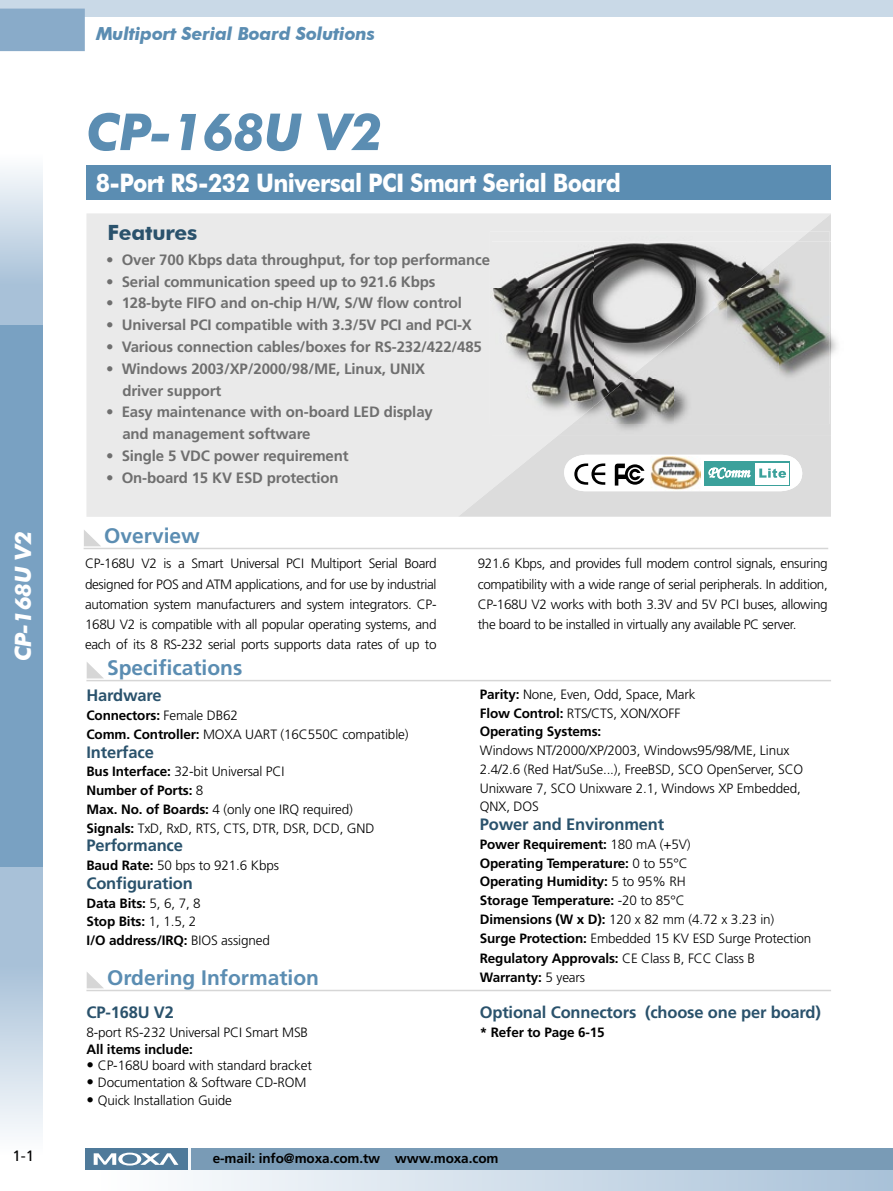
<style>
.page{position:relative;width:893px;height:1191px;background:#fff}
.page>*{position:absolute;margin:0;border:0;box-sizing:border-box;transform-origin:0 0}
.t1{font:italic 700 51px "Futura BT";letter-spacing:-.01em;color:#5b8db2}
.t2{font:700 25.5px "Futura BT";letter-spacing:-.025em;color:#fff;scale:.9 1}
.t3{font:italic 700 22.5px "Futura BT";letter-spacing:-.01em;color:#fff}
.t4{font:700 21px "Frutiger";color:#5b8db2}
.t5{font:700 21px "Futura BT";letter-spacing:-.01em;color:#2a526c}
.t6{font:italic 700 18px "Futura BT";letter-spacing:-.01em;color:#5b8db2}
.t7{font:700 16.5px "Frutiger";letter-spacing:-.01em;color:#2a526c}
.t8{font:700 15px/21.8px "Frutiger";letter-spacing:-.01em;color:#6f6f6f}
.t9{font:15px "Frutiger";color:#000}
.t10{font:300 13.5px/18.8px "Frutiger";letter-spacing:-.01em;color:#000}
.t11{font:700 13.5px/18.8px "Frutiger";letter-spacing:-.01em;color:#000}
.s1{font-weight:700}
.s2{font-weight:300}
.s3{font-weight:700;font-size:15px}
</style>
<div class="page">
<div style="left:85px;top:1148px;width:808px;height:43px;background:linear-gradient(to right,#fff,#a9c2d9)"></div>
<svg style="left:0;top:866px;width:43px;height:267px;background:#bfd1e2"></svg>
<div style="left:0;top:324px;width:43px;height:542px;background:#79a1c2"></div>
<div style="left:0;top:0;width:893px;height:17px;background:#c9d9e7"></div>
<div style="left:0;top:106px;width:43px;height:218px;background:linear-gradient(to bottom,#fff,#9cb9d3)"></div>
<div style="left:192px;top:1148px;width:701px;height:21px;background:#799bb6"></div>
<div style="left:0;top:9px;width:85px;height:42px;background:#89abc9"></div>
<div style="left:85px;top:1148px;width:102px;height:21px;background:#4f7a9a"></div>
<svg style="left:94px;top:1152px;width:84px;height:13px"></svg>
<hr style="left:84px;top:548px;width:744px;height:1px;background:#d6d6d6">
<svg style="left:84px;top:530px;width:17px;height:16px"></svg>
<div style="left:86px;top:213px;width:745px;height:304px;background:#eaeaea"></div>
<svg style="left:458px;top:214px;width:373px;height:303px;background:#e3e3e3"></svg>
<div style="left:86px;top:166px;width:744px;height:34px;background:#5b8db2"></div>
<svg style="left:564px;top:455px;width:238px;height:36px"></svg>
<img style="left:651px;top:456px;width:50px;height:34px">
<img style="left:831px;top:335px;width:7px;height:20px">
<img style="left:492px;top:424px;width:65px;height:12px">
<div style="left:557px;top:388px;width:274px;height:48px;background:#dcdcdc"></div>
<img style="left:830px;top:241px;width:1px;height:147px">
<img style="left:490px;top:231px;width:53px;height:193px">
<div style="left:543px;top:231px;width:254px;height:10px;background:#eaeaea"></div>
<img style="left:797px;top:231px;width:33px;height:10px">
<img style="left:492px;top:241px;width:152px;height:183px">
<img style="left:644px;top:241px;width:51px;height:91px">
<img style="left:695px;top:241px;width:31px;height:46px">
<img style="left:572px;top:378px;width:206px;height:46px">
<img style="left:778px;top:241px;width:52px;height:183px">
<img style="left:623px;top:332px;width:103px;height:46px">
<img style="left:726px;top:241px;width:52px;height:137px">
<img style="left:675px;top:287px;width:52px;height:46px">
<hr style="left:86px;top:680px;width:745px;height:1px;background:#d6d6d6">
<svg style="left:87px;top:662px;width:16px;height:16px"></svg>
<hr style="left:86px;top:989px;width:745px;height:2px;background:#d6d6d6">
<svg style="left:87px;top:972px;width:16px;height:16px"></svg>
<h3 class="t3" style="left:10px;top:661px;width:132px;rotate:-90deg">CP-168U V2</h3>
<p class="t9" style="left:13px;top:1147px;width:23px">1-1</p>
<h3 class="t6" style="left:96px;top:23px;width:280px">Multiport Serial Board Solutions</h3>
<h1 class="t1" style="left:86px;top:101px;width:297px">CP-168U V2</h1>
<h2 class="t2" style="left:96px;top:167px;width:585px">8-Port RS-232 Universal PCI Smart Serial Board</h2>
<h3 class="t5" style="left:108px;top:220px;width:91px">Features</h3>
<p class="t8" style="left:106px;top:249px;width:385px">• Over 700 Kbps data throughput, for top performance</p>
<p class="t8" style="left:106px;top:271px;width:331px">• Serial communication speed up to 921.6 Kbps</p>
<p class="t8" style="left:106px;top:292px;width:357px">• 128-byte FIFO and on-chip H/W, S/W flow control</p>
<p class="t8" style="left:106px;top:314px;width:367px">• Universal PCI compatible with 3.3/5V PCI and PCI-X</p>
<p class="t8" style="left:106px;top:336px;width:377px">• Various connection cables/boxes for RS-232/422/485</p>
<p class="t8" style="left:122px;top:358px;width:304px;text-indent:-16px">• Windows 2003/XP/2000/98/ME, Linux, UNIX driver support</p>
<p class="t8" style="left:122px;top:401px;width:312px;text-indent:-16px">• Easy maintenance with on-board LED display and management software</p>
<p class="t8" style="left:106px;top:445px;width:244px">• Single 5 VDC power requirement</p>
<p class="t8" style="left:106px;top:466px;width:234px">• On-board 15 KV ESD protection</p>
<h3 class="t4" style="left:104px;top:523px;width:97px">Overview</h3>
<p class="t10" style="left:85px;top:554px;width:353px;line-height:20.2px;text-align:justify">CP-168U V2 is a Smart Universal PCI Multiport Serial Board designed for POS and ATM applications, and for use by industrial automation system manufacturers and system integrators. CP-168U V2 is compatible with all popular operating systems, and each of its 8 RS-232 serial ports supports data rates of up to</p>
<p class="t10" style="left:478px;top:554px;width:352px;line-height:20.2px;text-align:justify">921.6 Kbps, and provides full modem control signals, ensuring compatibility with a wide range of serial peripherals. In addition, CP-168U V2 works with both 3.3V and 5V PCI buses, allowing the board to be installed in virtually any available PC server.</p>
<h3 class="t4" style="left:107px;top:655px;width:137px">Specifications</h3>
<p class="t7" style="left:86px;top:686px;width:77px">Hardware</p>
<p class="t10" style="left:86px;top:706px;width:324px"><span class="s1">Connectors:</span> Female DB62<br><span class="s1">Comm. Controller:</span> MOXA UART (16C550C compatible)</p>
<p class="t7" style="left:86px;top:742px;width:69px">Interface</p>
<p class="t10" style="left:86px;top:762px;width:289px"><span class="s1">Bus Interface:</span> 32-bit Universal PCI<br><span class="s1">Number of Ports:</span> 8<br><span class="s1">Max. No. of Boards:</span> 4 (only one IRQ required)<br><span class="s1">Signals:</span> TxD, RxD, RTS, CTS, DTR, DSR, DCD, GND</p>
<p class="t7" style="left:86px;top:836px;width:98px">Performance</p>
<p class="t10" style="left:86px;top:856px;width:194px"><span class="s1">Baud Rate:</span> 50 bps to 921.6 Kbps</p>
<p class="t7" style="left:86px;top:873px;width:108px">Configuration</p>
<p class="t11" style="left:86px;top:893px;width:185px">Data Bits: <span class="s2">5, 6, 7, 8<br></span>Stop Bits: <span class="s2">1, 1.5, 2<br></span>I/O address/IRQ: <span class="s2">BIOS assigned</span></p>
<h3 class="t4" style="left:107px;top:965px;width:213px">Ordering Information</h3>
<p class="t7" style="left:86px;top:1002px;width:89px">CP-168U V2</p>
<p class="t10" style="left:86px;top:1023px;width:223px">8-port RS-232 Universal PCI Smart MSB</p>
<p class="t11" style="left:86px;top:1039px;width:108px">All items include:</p>
<p class="t10" style="left:86px;top:1056px;width:227px"><span class="s3">•</span> CP-168U board with standard bracket</p>
<p class="t10" style="left:86px;top:1072px;width:222px"><span class="s3">•</span> Documentation &amp; Software CD-ROM</p>
<p class="t10" style="left:86px;top:1091px;width:147px"><span class="s3">•</span> Quick Installation Guide</p>
<p class="t10" style="left:480px;top:685px;width:217px"><span class="s1">Parity:</span> None, Even, Odd, Space, Mark<br><span class="s1">Flow Control:</span> RTS/CTS, XON/XOFF<br><span class="s1">Operating Systems:</span></p>
<p class="t10" style="left:480px;top:741px;width:325px">Windows NT/2000/XP/2003, Windows95/98/ME, Linux 2.4/2.6 (Red Hat/SuSe...), FreeBSD, SCO OpenServer, SCO Unixware 7, SCO Unixware 2.1, Windows XP Embedded, QNX, DOS</p>
<p class="t7" style="left:480px;top:814px;width:186px">Power and Environment</p>
<p class="t11" style="left:480px;top:835px;width:333px">Power Requirement: <span class="s2">180 mA (+5V)<br></span>Operating Temperature: <span class="s2">0 to 55°C<br></span>Operating Humidity: <span class="s2">5 to 95% RH<br></span>Storage Temperature: <span class="s2">-20 to 85°C<br></span>Dimensions (W x D): <span class="s2">120 x 82 mm (4.72 x 3.23 in)<br></span>Surge Protection: <span class="s2">Embedded 15 KV ESD Surge Protection</span></p>
<p class="t11" style="left:480px;top:949px;width:277px">Regulatory Approvals: <span class="s2">CE Class B, FCC Class B<br></span>Warranty: <span class="s2">5 years</span></p>
<p class="t7" style="left:480px;top:1002px;width:343px">Optional Connectors (choose one per board)</p>
<p class="t11" style="left:480px;top:1023px;width:126px">* Refer to Page 6-15</p>
<p class="t11" style="left:213px;top:1149px;width:287px">e-mail: info@moxa.com.tw www.moxa.com</p>
</div>
